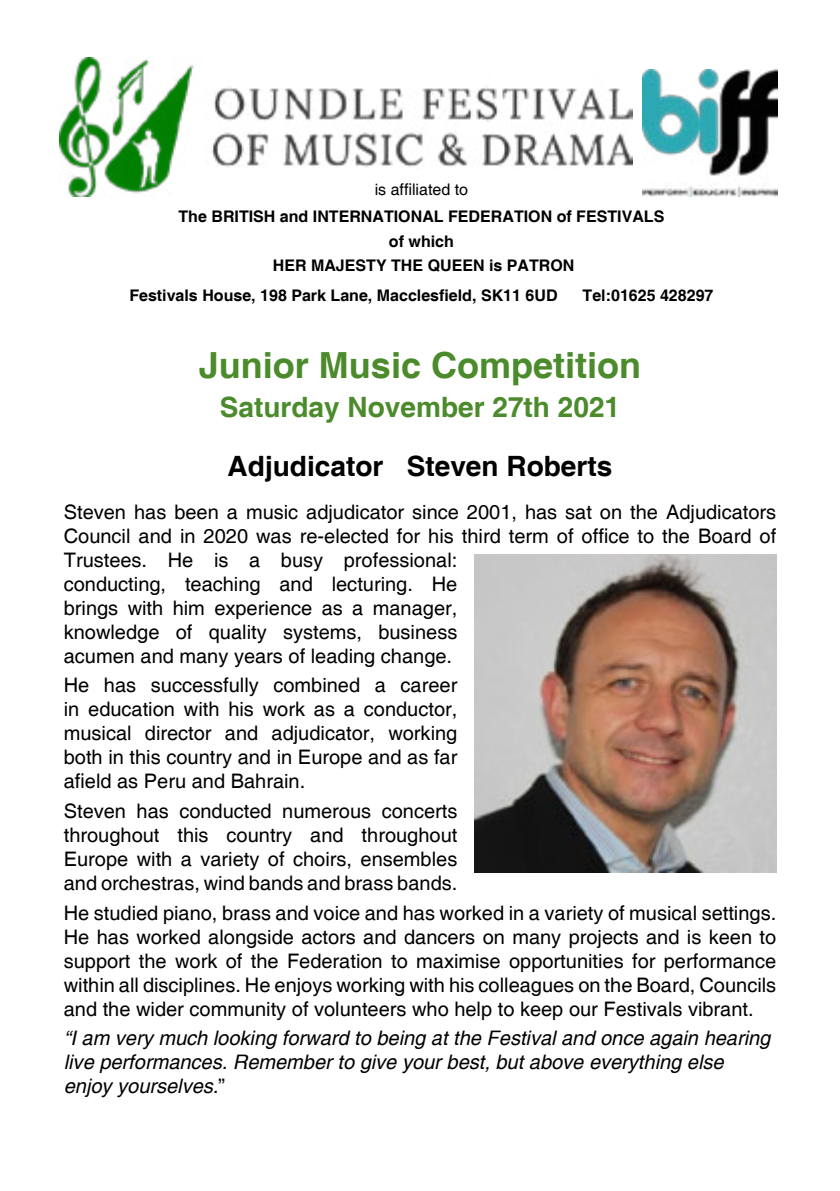
<style>
.page{position:relative;width:840px;height:1191px;background:#fff}
.page>*{position:absolute;margin:0;border:0;box-sizing:border-box;transform-origin:0 0}
.t1{font:700 36px "Helvetica";color:#4b8b2b}
.t2{font:700 28px "Helvetica";color:#4b8b2b}
.t3{font:700 28px "Helvetica";color:#000}
.t4{font:20px/24px "Helvetica";color:#000;text-align:justify}
.t5{font:italic 20px/24px "Helvetica";color:#000}
.t6{font:700 16px/24.4px "Helvetica";color:#000;text-align:center}
.t7{font:16px "Helvetica";color:#000}
.s1{font-style:normal}
</style>
<div class="page">
<img style="left:60px;top:58px;width:571px;height:139px">
<img style="left:642px;top:70px;width:135px;height:127px">
<img style="left:474px;top:554px;width:301px;height:318px">
<p class="t7" style="left:374px;top:180px;width:95px">is affiliated to</p>
<p class="t6" style="left:178px;top:205px;width:487px">The BRITISH and INTERNATIONAL FEDERATION of FESTIVALS of which<br>HER MAJESTY THE QUEEN is PATRON</p>
<p class="t6" style="left:129px;top:284px;width:429px">Festivals House, 198 Park Lane, Macclesfield, SK11 6UD</p>
<p class="t6" style="left:582px;top:284px;width:132px">Tel:01625 428297</p>
<h1 class="t1" style="left:199px;top:343px;width:444px">Junior Music Competition</h1>
<h2 class="t2" style="left:220px;top:390px;width:401px">Saturday November 27th 2021</h2>
<h2 class="t3" style="left:227px;top:449px;width:386px">Adjudicator Steven Roberts</h2>
<p class="t4" style="left:64px;top:500px;width:713px;text-align:left">Steven has been a music adjudicator since 2001, has sat on the Adjudicators Council and in 2020 was re-elected for his third term of office to the Board of Trustees. He is a busy professional:<br>conducting, teaching and lecturing. He<br>brings with him experience as a manager,<br>knowledge of quality systems, business<br>acumen and many years of leading change.</p>
<p class="t4" style="left:64px;top:674px;width:395px">He has successfully combined a career in education with his work as a conductor, musical director and adjudicator, working both in this country and in Europe and as far afield as Peru and Bahrain.</p>
<p class="t4" style="left:64px;top:799px;width:395px">Steven has conducted numerous concerts throughout this country and throughout Europe with a variety of choirs, ensembles and orchestras, wind bands and brass bands.</p>
<p class="t4" style="left:64px;top:901px;width:713px">He studied piano, brass and voice and has worked in a variety of musical settings.<br>He has worked alongside actors and dancers on many projects and is keen to support the work of the Federation to maximise opportunities for performance within all disciplines. He enjoys working with his colleagues on the Board, Councils and the wider community of volunteers who help to keep our Festivals vibrant.</p>
<p class="t5" style="left:64px;top:1027px;width:707px">“I am very much looking forward to being at the Festival and once again hearing live performances. Remember to give your best, but above everything else enjoy yourselves.<span class="s1">”</span></p>
</div>
